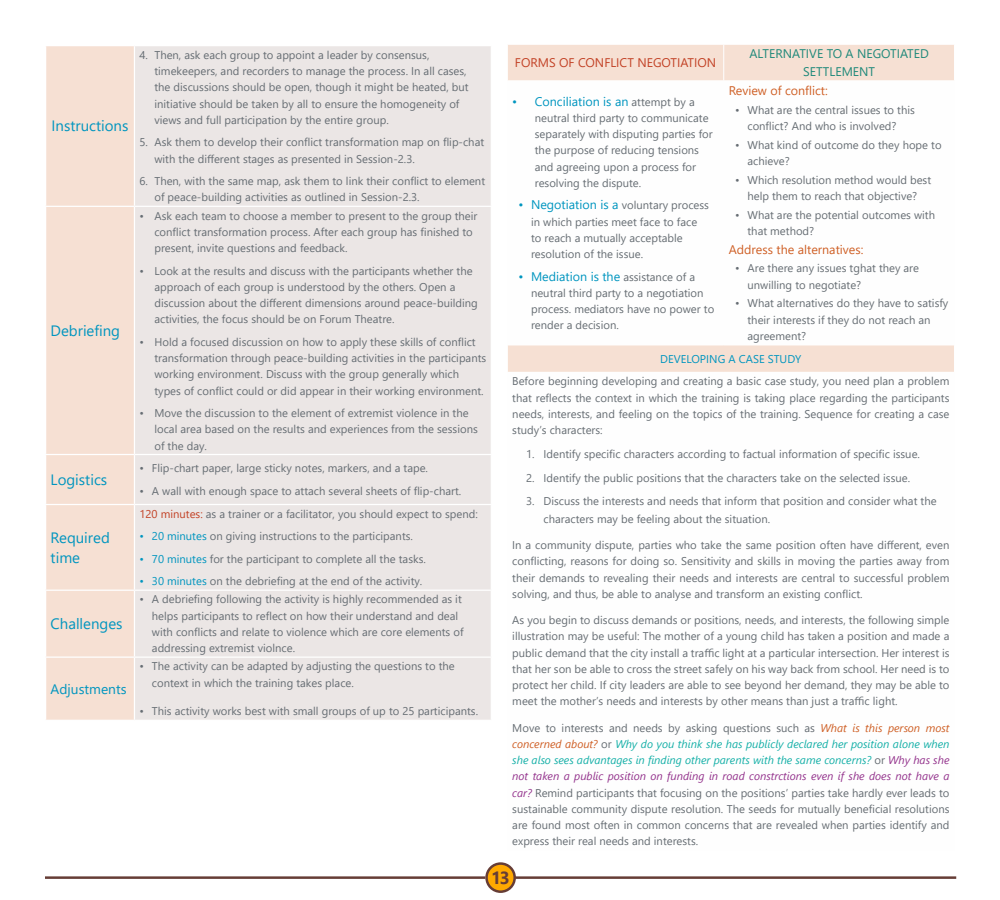
<style>
.page{position:relative;width:1000px;height:900px;background:#fff}
.page>*{position:absolute;margin:0;border:0;box-sizing:border-box;transform-origin:0 0}
.t1{font:700 17.5px "Segoe UI";color:#663d36}
.Paragraph_box{font:15px/20px "Segoe UI";color:#0095bf}
.Paragraph_box-2{font:13.75px "Segoe UI";color:#0095bf}
.t2{font:12.5px "Segoe UI";color:#0095bf}
.Paragraph_box-3{font:12.5px "Segoe UI";color:#cf6026}
.Paragraph_body{font:12.5px/17.5px "Segoe UI";color:#1d8879;text-align:center}
.Paragraph_body-2{font:12.5px "Segoe UI";color:#c24125}
.Paragraph_box-4{font:11.25px/16.2px "Segoe UI";color:#666d73}
.Paragraph_box-5{font:11.25px "Segoe UI";color:#0095bf}
.s1{color:#c24125}
.s2{color:#0095bf}
.s3{font-size:11.25px;color:#666d73}
.s4{font-size:12.5px;color:#0095bf}
.s5{font-style:italic;color:#cf6026}
.s6{font-style:italic;color:#16b0a8}
.s7{font-style:italic;color:#94348d}
</style>
<div class="page">
<hr style="left:45px;top:876px;width:440px;height:3px;background:#663d36">
<hr style="left:515px;top:876px;width:441px;height:3px;background:#663d36">
<div style="left:487px;top:864px;width:28px;height:28px;background:#ffa900;border-radius:50%"></div>
<div style="left:485px;top:862px;width:31px;height:31px;border:2px solid #663d36;border-radius:50%"></div>
<div style="left:46px;top:46px;width:88px;height:674px;background:#f6e0d3"></div>
<div style="left:135px;top:46px;width:356px;height:674px;background:#ebe6e5"></div>
<hr style="left:45px;top:206px;width:89px;height:1px;background:#fff">
<hr style="left:134px;top:206px;width:358px;height:1px;background:#fff">
<hr style="left:45px;top:454px;width:89px;height:1px;background:#fff">
<hr style="left:134px;top:454px;width:358px;height:1px;background:#fff">
<hr style="left:45px;top:504px;width:89px;height:1px;background:#fff">
<hr style="left:134px;top:504px;width:358px;height:1px;background:#fff">
<hr style="left:45px;top:590px;width:89px;height:1px;background:#fff">
<hr style="left:134px;top:590px;width:358px;height:1px;background:#fff">
<hr style="left:45px;top:657px;width:89px;height:1px;background:#fff">
<hr style="left:134px;top:657px;width:358px;height:1px;background:#fff">
<div style="left:508px;top:45px;width:446px;height:36px;background:#f6e0d3"></div>
<div style="left:508px;top:346px;width:446px;height:26px;background:#f6e0d3"></div>
<hr style="left:724px;top:44px;width:1px;height:37px;background:#fff">
<p class="Paragraph_box" style="left:52px;top:115px;width:78px">Instructions</p>
<p class="Paragraph_box" style="left:51px;top:319px;width:71px">Debriefing</p>
<p class="Paragraph_box" style="left:51px;top:468px;width:58px">Logistics</p>
<p class="Paragraph_box" style="left:51px;top:526px;width:61px">Required time</p>
<p class="Paragraph_box" style="left:51px;top:612px;width:74px">Challenges</p>
<p class="Paragraph_box-2" style="left:51px;top:676px;width:77px">Adjustments</p>
<p class="Paragraph_box-4" style="left:154px;top:46px;width:316px;text-indent:-15px">4. Then, ask each group to appoint a leader by consensus, timekeepers, and recorders to manage the process. In all cases, the discussions should be open, though it might be heated, but initiative should be taken by all to ensure the homogeneity of views and full participation by the entire group.</p>
<p class="Paragraph_box-4" style="left:154px;top:133px;width:331px;text-indent:-15px">5. Ask them to develop their conflict transformation map on flip-chat with the different stages as presented in Session-2.3.</p>
<p class="Paragraph_box-4" style="left:154px;top:172px;width:332px;text-indent:-15px">6. Then, with the same map, ask them to link their conflict to element of peace-building activities as outlined in Session-2.3.</p>
<p class="Paragraph_box-4" style="left:154px;top:206px;width:325px;text-indent:-15px">• Ask each team to choose a member to present to the group their conflict transformation process. After each group has finished to present, invite questions and feedback.</p>
<p class="Paragraph_box-4" style="left:154px;top:261px;width:325px;text-indent:-15px">• Look at the results and discuss with the participants whether the approach of each group is understood by the others. Open a discussion about the different dimensions around peace-building activities, the focus should be on Forum Theatre.</p>
<p class="Paragraph_box-4" style="left:154px;top:333px;width:333px;text-indent:-15px">• Hold a focused discussion on how to apply these skills of conflict transformation through peace-building activities in the participants working environment. Discuss with the group generally which types of conflict could or did appear in their working environment.</p>
<p class="Paragraph_box-4" style="left:154px;top:404px;width:325px;text-indent:-15px">• Move the discussion to the element of extremist violence in the local area based on the results and experiences from the sessions of the day.</p>
<p class="Paragraph_box-4" style="left:139px;top:459px;width:290px">• Flip-chart paper, large sticky notes, markers, and a tape.</p>
<p class="Paragraph_box-4" style="left:139px;top:482px;width:323px">• A wall with enough space to attach several sheets of flip-chart.</p>
<p class="Paragraph_box-4" style="left:139px;top:505px;width:340px"><span class="s1">120 minutes:</span> as a trainer or a facilitator, you should expect to spend:</p>
<p class="Paragraph_box-4" style="left:139px;top:527px;width:275px"><span class="s2">• 20 minutes</span> on giving instructions to the participants.</p>
<p class="Paragraph_box-4" style="left:139px;top:550px;width:288px"><span class="s2">• 70 minutes</span> for the participant to complete all the tasks.</p>
<p class="Paragraph_box-4" style="left:139px;top:572px;width:284px"><span class="s2">• 30 minutes</span> on the debriefing at the end of the activity.</p>
<p class="Paragraph_box-4" style="left:152px;top:590px;width:313px;text-indent:-12px">• A debriefing following the activity is highly recommended as it helps participants to reflect on how their understand and deal with conflicts and relate to violence which are core elements of addressing extremist violnce.</p>
<p class="Paragraph_box-4" style="left:152px;top:657px;width:304px;text-indent:-12px">• The activity can be adapted by adjusting the questions to the context in which the training takes place.</p>
<p class="Paragraph_box-4" style="left:139px;top:702px;width:340px">• This activity works best with small groups of up to 25 participants.</p>
<p class="Paragraph_body-2" style="left:515px;top:51px;width:203px">FORMS OF CONFLICT NEGOTIATION</p>
<p class="Paragraph_body" style="left:749px;top:44px;width:181px">ALTERNATIVE TO A NEGOTIATED<br>SETTLEMENT</p>
<p class="t2" style="left:512px;top:89px;width:184px">• Conciliation is an <span class="s3">attempt by a</span></p>
<p class="Paragraph_box-4" style="left:535px;top:109px;width:179px">neutral third party to communicate separately with disputing parties for the purpose of reducing tensions and agreeing upon a process for resolving the dispute.</p>
<p class="Paragraph_box-4" style="left:531px;top:196px;width:179px;text-indent:-12px"><span class="s4">• Negotiation is a</span> voluntary process in which parties meet face to face to reach a mutually acceptable resolution of the issue.</p>
<p class="t2" style="left:519px;top:264px;width:178px">• Mediation is the <span class="s3">assistance of a</span></p>
<p class="Paragraph_box-4" style="left:531px;top:284px;width:185px">neutral third party to a negotiation process. mediators have no power to render a decision.</p>
<p class="Paragraph_box-3" style="left:729px;top:79px;width:101px">Review of conflict:</p>
<p class="Paragraph_box-4" style="left:735px;top:101px;width:181px;text-align:center">• What are the central issues to this conflict? And who is involved?</p>
<p class="Paragraph_box-4" style="left:748px;top:136px;width:196px;text-indent:-12px">• What kind of outcome do they hope to achieve?</p>
<p class="Paragraph_box-4" style="left:735px;top:171px;width:198px;text-align:center">• Which resolution method would best help them to reach that objective?</p>
<p class="Paragraph_box-4" style="left:748px;top:206px;width:189px;text-indent:-12px">• What are the potential outcomes with that method?</p>
<p class="Paragraph_box-3" style="left:729px;top:237px;width:136px">Address the alternatives:</p>
<p class="Paragraph_box-4" style="left:748px;top:259px;width:173px;text-indent:-12px">• Are there any issues tghat they are unwilling to negotiate?</p>
<p class="Paragraph_box-4" style="left:748px;top:294px;width:202px;text-indent:-12px">• What alternatives do they have to satisfy their interests if they do not reach an agreement?</p>
<p class="Paragraph_box-5" style="left:660px;top:348px;width:143px">DEVELOPING A CASE STUDY</p>
<p class="Paragraph_box-4" style="left:512px;top:372px;width:439px;text-align:justify">Before beginning developing and creating a basic case study, you need plan a problem that reflects the context in which the training is taking place regarding the participants needs, interests, and feeling on the topics of the training. Sequence for creating a case study’s characters:</p>
<p class="Paragraph_box-4" style="left:526px;top:445px;width:395px">1. Identify specific characters according to factual information of specific issue.</p>
<p class="Paragraph_box-4" style="left:526px;top:469px;width:386px">2. Identify the public positions that the characters take on the selected issue.</p>
<p class="Paragraph_box-4" style="left:544px;top:492px;width:395px;line-height:17.5px;text-indent:-18px">3. Discuss the interests and needs that inform that position and consider what the characters may be feeling about the situation.</p>
<p class="Paragraph_box-4" style="left:512px;top:536px;width:439px;text-align:justify">In a community dispute, parties who take the same position often have different, even conflicting, reasons for doing so. Sensitivity and skills in moving the parties away from their demands to revealing their needs and interests are central to successful problem solving, and thus, be able to analyse and transform an existing conflict.</p>
<p class="Paragraph_box-4" style="left:512px;top:611px;width:439px;text-align:justify">As you begin to discuss demands or positions, needs, and interests, the following simple illustration may be useful: The mother of a young child has taken a position and made a public demand that the city install a traffic light at a particular intersection. Her interest is that her son be able to cross the street safely on his way back from school. Her need is to protect her child. If city leaders are able to see beyond her demand, they may be able to meet the mother’s needs and interests by other means than just a traffic light.</p>
<p class="Paragraph_box-4" style="left:512px;top:719px;width:439px;text-align:justify">Move to interests and needs by asking questions such as <span class="s5">What is this person most concerned about?</span> or <span class="s6">Why do you think she has publicly declared her position alone when she also sees advantages in finding other parents with the same concerns?</span> or <span class="s7">Why has she not taken a public position on funding in road constrctions even if she does not have a car?</span> Remind participants that focusing on the positions’ parties take hardly ever leads to sustainable community dispute resolution. The seeds for mutually beneficial resolutions are found most often in common concerns that are revealed when parties identify and express their real needs and interests.</p>
<p class="t1" style="left:491px;top:861px;width:20px">13</p>
</div>
